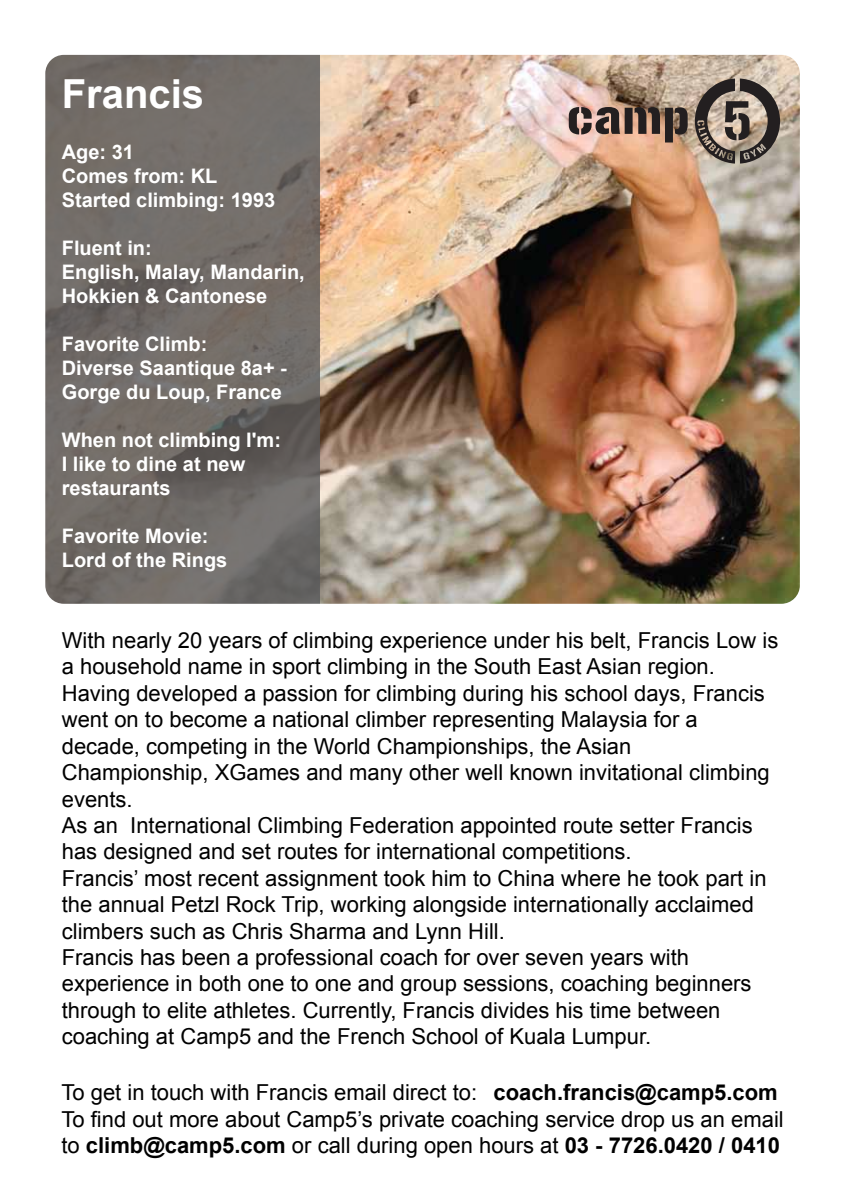
<style>
.page{position:relative;width:842px;height:1191px;background:#fff}
.page>*{position:absolute;margin:0;border:0;box-sizing:border-box;transform-origin:0 0}
.t1{font:700 40px "Arial";color:#fff}
.t2{font:22px/26.4px "Arial";color:#000}
.t3{font:700 20px/24px "Arial";color:#fff}
.s1{font-weight:700}
</style>
<div class="page">
<img style="left:45px;top:54px;width:755px;height:550px">
<img style="left:569px;top:78px;width:211px;height:86px">
<h1 class="t1" style="left:62px;top:68px;width:144px">Francis</h1>
<p class="t3" style="left:62px;top:140px;width:215px">Age: 31<br>Comes from: KL<br>Started climbing: 1993</p>
<p class="t3" style="left:62px;top:236px;width:245px">Fluent in:<br>English, Malay, Mandarin,<br>Hokkien &amp; Cantonese</p>
<p class="t3" style="left:62px;top:332px;width:227px">Favorite Climb:<br>Diverse Saantique 8a+ -<br>Gorge du Loup, France</p>
<p class="t3" style="left:62px;top:428px;width:221px">When not climbing I'm:<br>I like to dine at new restaurants</p>
<p class="t3" style="left:62px;top:524px;width:167px">Favorite Movie:<br>Lord of the Rings</p>
<p class="t2" style="left:62px;top:627px;width:718px">With nearly 20 years of climbing experience under his belt, Francis Low is a household name in sport climbing in the South East Asian region.<br>Having developed a passion for climbing during his school days, Francis went on to become a national climber representing Malaysia for a decade, competing in the World Championships, the Asian Championship, XGames and many other well known invitational climbing events.<br>As an International Climbing Federation appointed route setter Francis has designed and set routes for international competitions.<br>Francis’ most recent assignment took him to China where he took part in the annual Petzl Rock Trip, working alongside internationally acclaimed climbers such as Chris Sharma and Lynn Hill.<br>Francis has been a professional coach for over seven years with experience in both one to one and group sessions, coaching beginners through to elite athletes. Currently, Francis divides his time between coaching at Camp5 and the French School of Kuala Lumpur.</p>
<p class="t2" style="left:61px;top:1079px;width:724px">To get in touch with Francis email direct to: <span class="s1">coach.francis@camp5.com<br></span>To find out more about Camp5’s private coaching service drop us an email to <span class="s1">climb@camp5.com</span> or call during open hours at <span class="s1">03 - 7726.0420 / 0410</span></p>
</div>
